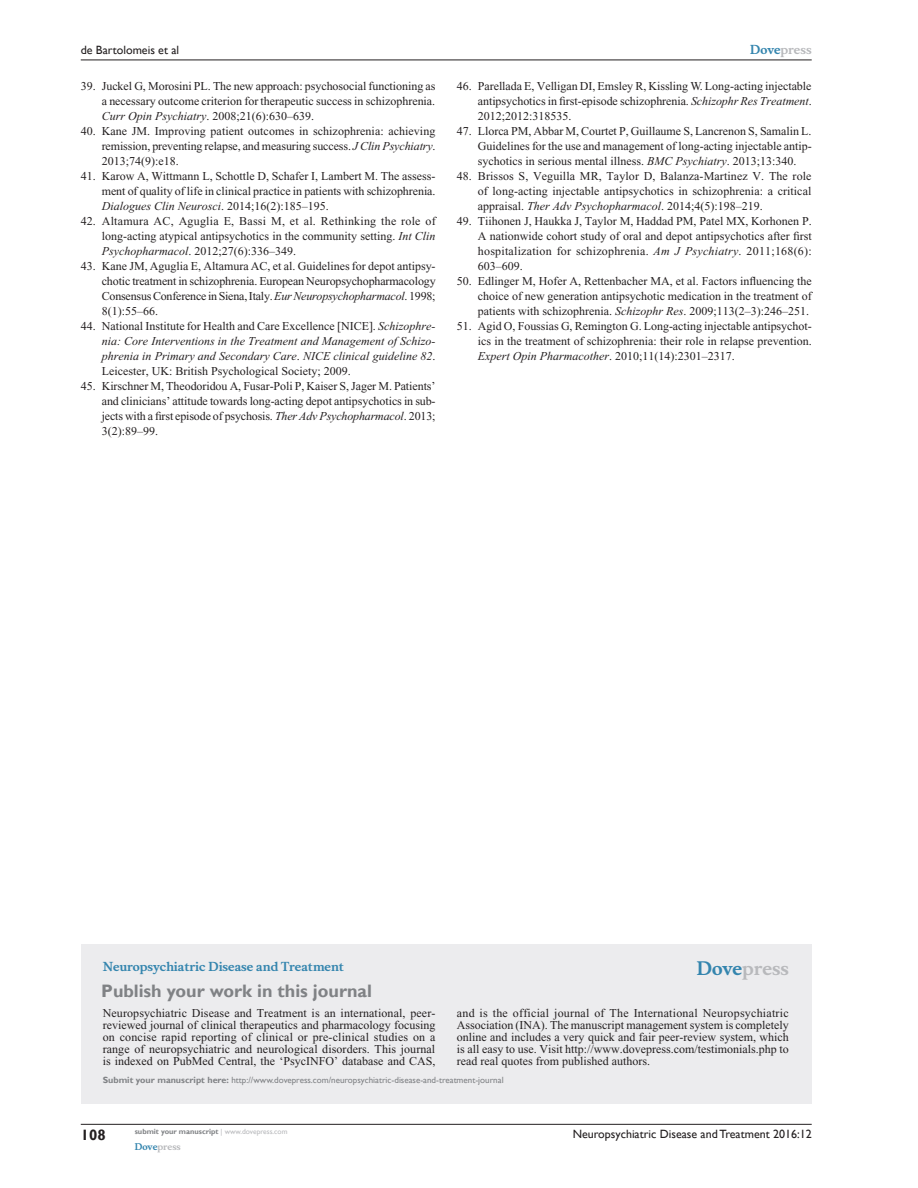
<style>
.page{position:relative;width:918px;height:1188px;background:#fff}
.page>*{position:absolute;margin:0;border:0;box-sizing:border-box;transform-origin:0 0}
.PromBx-H1{font:700 18px "Gill Sans";color:#808285}
.PromBx-Brand{font:700 18px "Musee";color:#b8b9bc}
.t1{font:700 15px "Gill Sans";color:#231f20}
.RefNL2{font:12px/15px "Times New Roman";color:#231f20;text-align:justify}
.PromBx-Tx{font:12px/12px "Times New Roman";color:#231f20;text-align:justify}
.RefNL2-2{font:italic 12px/15px "Times New Roman";color:#231f20;text-align:justify}
.t2{font:12px "Gill Sans";color:#231f20}
.PromBx-JrnlName{font:700 12px "Musee";color:#3485ae}
.t3{font:700 12px "Musee";color:#b8b9bc}
.PromBx-SubmitMssWebA{font:9px "Gill Sans";color:#808285}
.t4{font:700 9px "Musee";color:#b8b9bc}
.t5{font:700 7.5px "Gill Sans";color:#808285}
.s1{font-style:italic}
.s2{font-style:normal}
.s3{color:#3485ae}
.s4{font-weight:700}
.s5{font-weight:400;color:#b8b9bc}
</style>
<div class="page">
<div style="left:81px;top:944px;width:731px;height:159px;background:#ececee"></div>
<hr style="left:81px;top:1124px;width:731px;height:1px;background:#231f20">
<hr style="left:81px;top:60px;width:731px;height:1px;background:#231f20">
<p class="t2" style="left:81px;top:43px;width:100px">de Bartolomeis et al</p>
<p class="RefNL2" style="left:102px;top:79px;width:335px;text-indent:-21px">39. Juckel G, Morosini PL. The new approach: psychosocial functioning as a necessary outcome criterion for therapeutic success in schizophrenia.<br><span class="s1">Curr Opin Psychiatry</span>. 2008;21(6):630–639.</p>
<p class="RefNL2" style="left:102px;top:124px;width:335px;text-indent:-21px">40. Kane JM. Improving patient outcomes in schizophrenia: achieving remission, preventing relapse, and measuring success. <span class="s1">J Clin Psychiatry</span>.<br>2013;74(9):e18.</p>
<p class="RefNL2" style="left:102px;top:169px;width:335px;text-indent:-21px">41. Karow A, Wittmann L, Schottle D, Schafer I, Lambert M. The assess&shy;ment of quality of life in clinical practice in patients with schizophrenia.<br><span class="s1">Dialogues Clin Neurosci</span>. 2014;16(2):185–195.</p>
<p class="RefNL2" style="left:102px;top:214px;width:336px;text-indent:-21px">42. Altamura AC, Aguglia E, Bassi M, et al. Rethinking the role of long-acting atypical antipsychotics in the community setting. <span class="s1">Int Clin Psychopharmacol</span>. 2012;27(6):336–349.</p>
<p class="RefNL2" style="left:102px;top:259px;width:335px;text-indent:-21px">43. Kane JM, Aguglia E, Altamura AC, et al. Guidelines for depot antipsy&shy;chotic treatment in schizophrenia. European Neuropsychopharmacology Consensus Conference in Siena, Italy. <span class="s1">Eur Neuropsychopharmacol</span>. 1998; 8(1):55–66.</p>
<p class="RefNL2-2" style="left:102px;top:319px;width:335px;text-indent:-21px"><span class="s2">44. National Institute for Health and Care Excellence [NICE].</span> Schizophre&shy;nia: Core Interventions in the Treatment and Management of Schizo&shy;phrenia in Primary and Secondary Care<span class="s2">.</span> NICE clinical guideline 82<span class="s2">.<br>Leicester, UK: British Psychological Society; 2009.</span></p>
<p class="RefNL2" style="left:102px;top:379px;width:335px;text-indent:-21px">45. Kirschner M, Theodoridou A, Fusar-Poli P, Kaiser S, Jager M. Patients’ and clinicians’ attitude towards long-acting depot antipsychotics in sub&shy;jects with a first episode of psychosis. <span class="s1">Ther Adv Psychopharmacol</span>. 2013; 3(2):89–99.</p>
<p class="t3" style="left:750px;top:43px;width:63px"><span class="s3">Dove</span>press</p>
<p class="RefNL2" style="left:478px;top:79px;width:335px;text-indent:-21px">46. Parellada E, Velligan DI, Emsley R, Kissling W. Long-acting injectable antipsychotics in first-episode schizophrenia. <span class="s1">Schizophr Res Treatment</span>.<br>2012;2012:318535.</p>
<p class="RefNL2" style="left:478px;top:124px;width:335px;text-indent:-21px">47. Llorca PM, Abbar M, Courtet P, Guillaume S, Lancrenon S, Samalin L.<br>Guidelines for the use and management of long-acting injectable antip&shy;sychotics in serious mental illness. <span class="s1">BMC Psychiatry</span>. 2013;13:340.</p>
<p class="RefNL2" style="left:478px;top:169px;width:335px;text-indent:-21px">48. Brissos S, Veguilla MR, Taylor D, Balanza-Martinez V. The role of long-acting injectable antipsychotics in schizophrenia: a critical appraisal. <span class="s1">Ther Adv Psychopharmacol</span>. 2014;4(5):198–219.</p>
<p class="RefNL2" style="left:478px;top:214px;width:335px;text-indent:-21px">49. Tiihonen J, Haukka J, Taylor M, Haddad PM, Patel MX, Korhonen P.<br>A nationwide cohort study of oral and depot antipsychotics after first hospitalization for schizophrenia. <span class="s1">Am J Psychiatry</span>. 2011;168(6):<br>603–609.</p>
<p class="RefNL2" style="left:478px;top:274px;width:335px;text-indent:-21px">50. Edlinger M, Hofer A, Rettenbacher MA, et al. Factors influencing the choice of new generation antipsychotic medication in the treatment of patients with schizophrenia. <span class="s1">Schizophr Res</span>. 2009;113(2–3):246–251.</p>
<p class="RefNL2" style="left:478px;top:319px;width:335px;text-indent:-21px">51. Agid O, Foussias G, Remington G. Long-acting injectable antipsychot&shy;ics in the treatment of schizophrenia: their role in relapse prevention.<br><span class="s1">Expert Opin Pharmacother</span>. 2010;11(14):2301–2317.</p>
<p class="PromBx-JrnlName" style="left:103px;top:959px;width:243px">Neuropsychiatric Disease and Treatment</p>
<p class="PromBx-H1" style="left:101px;top:980px;width:272px">Publish your work in this journal</p>
<p class="PromBx-Brand" style="left:697px;top:958px;width:94px"><span class="s3">Dove</span>press</p>
<p class="PromBx-Tx" style="left:103px;top:1007px;width:334px">Neuropsychiatric Disease and Treatment is an international, peer&shy;reviewed journal of clinical therapeutics and pharmacology focusing on concise rapid reporting of clinical or pre-clinical studies on a range of neuropsychiatric and neurological disorders. This journal is indexed on PubMed Central, the ‘PsycINFO’ database and CAS,</p>
<p class="PromBx-Tx" style="left:457px;top:1007px;width:333px">and is the official journal of The International Neuropsychiatric Association (INA). The manuscript management system is completely online and includes a very quick and fair peer-review system, which is all easy to use. Visit http://www.dovepress.com/testimonials.php to read real quotes from published authors.</p>
<p class="PromBx-SubmitMssWebA" style="left:103px;top:1075px;width:402px"><span class="s4">Submit your manuscript here:</span> http://www.dovepress.com/neuropsychiatric-disease-and-treatment-journal</p>
<p class="t1" style="left:81px;top:1126px;width:26px">108</p>
<p class="t5" style="left:135px;top:1127px;width:154px">submit your manuscript <span class="s5">| www.dovepress.com</span></p>
<p class="t4" style="left:135px;top:1141px;width:48px"><span class="s3">Dove</span>press</p>
<p class="t2" style="left:573px;top:1127px;width:241px">Neuropsychiatric Disease and Treatment 2016:12</p>
</div>
